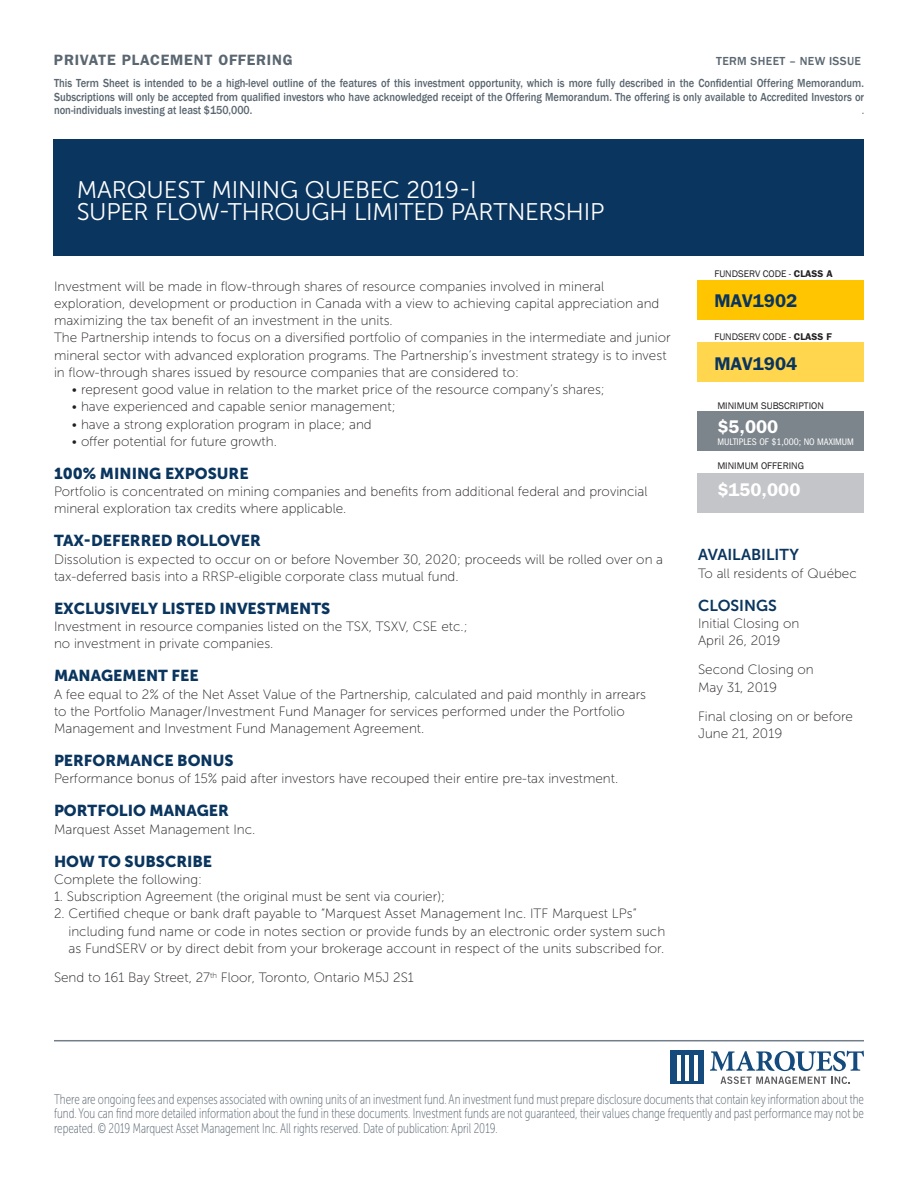
<style>
.page{position:relative;width:918px;height:1188px;background:#fff}
.page>*{position:absolute;margin:0;border:0;box-sizing:border-box;transform-origin:0 0}
.t1{font:24px/22.5px "Museo Sans 300";letter-spacing:-.01em;color:#fff}
.t2{font:600 18.45px "Franklin Gothic";color:#0a355e}
.t3{font:600 18.45px "Franklin Gothic";color:#fff}
.t4{font:15.75px "Museo Sans 900";color:#0a355e}
.t5{font:15.75px "Museo Sans 700";color:#0a355e}
.t6{font:600 15px "Franklin Gothic";letter-spacing:.05em;color:#5a6670}
.t7{font:13.95px/14.7px "Museo Sans Cond 100";color:#5a6670;text-align:justify;scale:.9 1}
.t8{font:13.5px/17.2px "Museo Sans 100";color:#231f20}
.t9{font:500 12px/13.5px "Franklin Gothic";color:#5a6670;text-align:justify;scale:.88 1}
.t10{font:500 12px "Franklin Gothic";letter-spacing:.03em;color:#5a6670}
.t11{font:condensed 12px "Franklin Gothic";color:#5a6670;scale:.88 1}
.t12{font:9.9px "Franklin Gothic";color:#231f20}
.t13{font:condensed 9.9px "Franklin Gothic";color:#fff}
.s1{font-weight:600}
</style>
<div class="page">
<div style="left:698px;top:411px;width:166px;height:40px;background:#7c858c"></div>
<div style="left:698px;top:280px;width:166px;height:39px;background:#ffc500"></div>
<div style="left:698px;top:343px;width:166px;height:39px;background:#ffd64e"></div>
<div style="left:698px;top:473px;width:166px;height:39px;background:#c4c5c9"></div>
<div style="left:671px;top:1051px;width:33px;height:33px;background:#144a7c"></div>
<hr style="left:677px;top:1055px;width:3px;height:26px;background:#fff">
<hr style="left:686px;top:1055px;width:3px;height:26px;background:#fff">
<hr style="left:694px;top:1055px;width:3px;height:26px;background:#fff">
<svg style="left:710px;top:1051px;width:154px;height:33px"></svg>
<hr style="left:54px;top:1040px;width:810px;height:1px;background:#727f8a">
<div style="left:54px;top:140px;width:810px;height:116px;background:#0a355e"></div>
<p class="t6" style="left:54px;top:51px;width:240px">PRIVATE PLACEMENT OFFERING</p>
<p class="t10" style="left:716px;top:54px;width:146px">TERM SHEET – NEW ISSUE</p>
<p class="t9" style="left:54px;top:77px;width:922px">This Term Sheet is intended to be a high-level outline of the features of this investment opportunity, which is more fully described in the Confidential Offering Memorandum.<br>Subscriptions will only be accepted from qualified investors who have acknowledged receipt of the Offering Memorandum. The offering is only available to Accredited Investors or non-individuals investing at least $150,000.</p>
<p class="t11" style="left:862px;top:104px;width:4px">.</p>
<h1 class="t1" style="left:77px;top:179px;width:529px">MARQUEST MINING QUEBEC 2019-I<br>SUPER FLOW-THROUGH LIMITED PARTNERSHIP</h1>
<p class="t8" style="left:54px;top:277px;width:618px">Investment will be made in flow-through shares of resource companies involved in mineral exploration, development or production in Canada with a view to achieving capital appreciation and maximizing the tax benefit of an investment in the units.<br>The Partnership intends to focus on a diversified portfolio of companies in the intermediate and junior mineral sector with advanced exploration programs. The Partnership’s investment strategy is to invest in flow-through shares issued by resource companies that are considered to:</p>
<p class="t8" style="left:72px;top:381px;width:534px">• represent good value in relation to the market price of the resource company’s shares;</p>
<p class="t8" style="left:72px;top:398px;width:325px">• have experienced and capable senior management;</p>
<p class="t8" style="left:72px;top:415px;width:301px">• have a strong exploration program in place; and</p>
<p class="t8" style="left:72px;top:433px;width:207px">• offer potential for future growth.</p>
<p class="t4" style="left:54px;top:464px;width:196px">100% MINING EXPOSURE</p>
<p class="t8" style="left:54px;top:483px;width:595px">Portfolio is concentrated on mining companies and benefits from additional federal and provincial mineral exploration tax credits where applicable.</p>
<p class="t4" style="left:54px;top:532px;width:208px">TAX-DEFERRED ROLLOVER</p>
<p class="t8" style="left:54px;top:550px;width:611px">Dissolution is expected to occur on or before November 30, 2020; proceeds will be rolled over on a tax-deferred basis into a RRSP-eligible corporate class mutual fund.</p>
<p class="t4" style="left:54px;top:599px;width:278px">EXCLUSIVELY LISTED INVESTMENTS</p>
<p class="t8" style="left:54px;top:618px;width:415px">Investment in resource companies listed on the TSX, TSXV, CSE etc.; no investment in private companies.</p>
<p class="t4" style="left:54px;top:667px;width:146px">MANAGEMENT FEE</p>
<p class="t8" style="left:54px;top:685px;width:594px">A fee equal to 2% of the Net Asset Value of the Partnership, calculated and paid monthly in arrears to the Portfolio Manager/Investment Fund Manager for services performed under the Portfolio<br>Management and Investment Fund Management Agreement.</p>
<p class="t4" style="left:54px;top:752px;width:181px">PERFORMANCE BONUS</p>
<p class="t8" style="left:54px;top:770px;width:566px">Performance bonus of 15% paid after investors have recouped their entire pre-tax investment.</p>
<p class="t4" style="left:54px;top:802px;width:177px">PORTFOLIO MANAGER</p>
<p class="t8" style="left:54px;top:820px;width:203px">Marquest Asset Management Inc.</p>
<p class="t4" style="left:54px;top:852px;width:160px">HOW TO SUBSCRIBE</p>
<p class="t8" style="left:54px;top:871px;width:150px">Complete the following:</p>
<p class="t8" style="left:54px;top:888px;width:393px">1. Subscription Agreement (the original must be sent via courier);</p>
<p class="t8" style="left:68px;top:905px;width:598px;text-indent:-14px">2. Certified cheque or bank draft payable to “Marquest Asset Management Inc. ITF Marquest LPs” including fund name or code in notes section or provide funds by an electronic order system such as FundSERV or by direct debit from your brokerage account in respect of the units subscribed for.</p>
<p class="t8" style="left:54px;top:969px;width:361px">Send to 161 Bay Street, 27<sup>th</sup> Floor, Toronto, Ontario M5J 2S1</p>
<p class="t12" style="left:714px;top:268px;width:120px">FUNDSERV CODE - <span class="s1">CLASS A</span></p>
<h2 class="t2" style="left:714px;top:290px;width:84px">MAV1902</h2>
<p class="t12" style="left:714px;top:331px;width:119px">FUNDSERV CODE - <span class="s1">CLASS F</span></p>
<h2 class="t2" style="left:714px;top:353px;width:84px">MAV1904</h2>
<p class="t12" style="left:717px;top:399px;width:108px">MINIMUM SUBSCRIPTION</p>
<h2 class="t3" style="left:717px;top:415px;width:62px">$5,000</h2>
<p class="t13" style="left:717px;top:436px;width:138px">MULTIPLES OF $1,000; NO MAXIMUM</p>
<p class="t12" style="left:717px;top:460px;width:88px">MINIMUM OFFERING</p>
<h2 class="t3" style="left:717px;top:479px;width:85px">$150,000</h2>
<p class="t5" style="left:698px;top:546px;width:102px">AVAILABILITY</p>
<p class="t8" style="left:698px;top:565px;width:160px">To all residents of Québec</p>
<p class="t5" style="left:698px;top:596px;width:80px">CLOSINGS</p>
<p class="t8" style="left:698px;top:615px;width:103px">Initial Closing on<br>April 26, 2019</p>
<p class="t8" style="left:698px;top:661px;width:117px">Second Closing on<br>May 31, 2019</p>
<p class="t8" style="left:698px;top:708px;width:156px">Final closing on or before<br>June 21, 2019</p>
<p class="t7" style="left:54px;top:1092px;width:902px">There are ongoing fees and expenses associated with owning units of an investment fund. An investment fund must prepare disclosure documents that contain key information about the fund. You can find more detailed information about the fund in these documents. Investment funds are not guaranteed, their values change frequently and past performance may not be repeated. © 2019 Marquest Asset Management Inc. All rights reserved. Date of publication: April 2019.</p>
</div>
